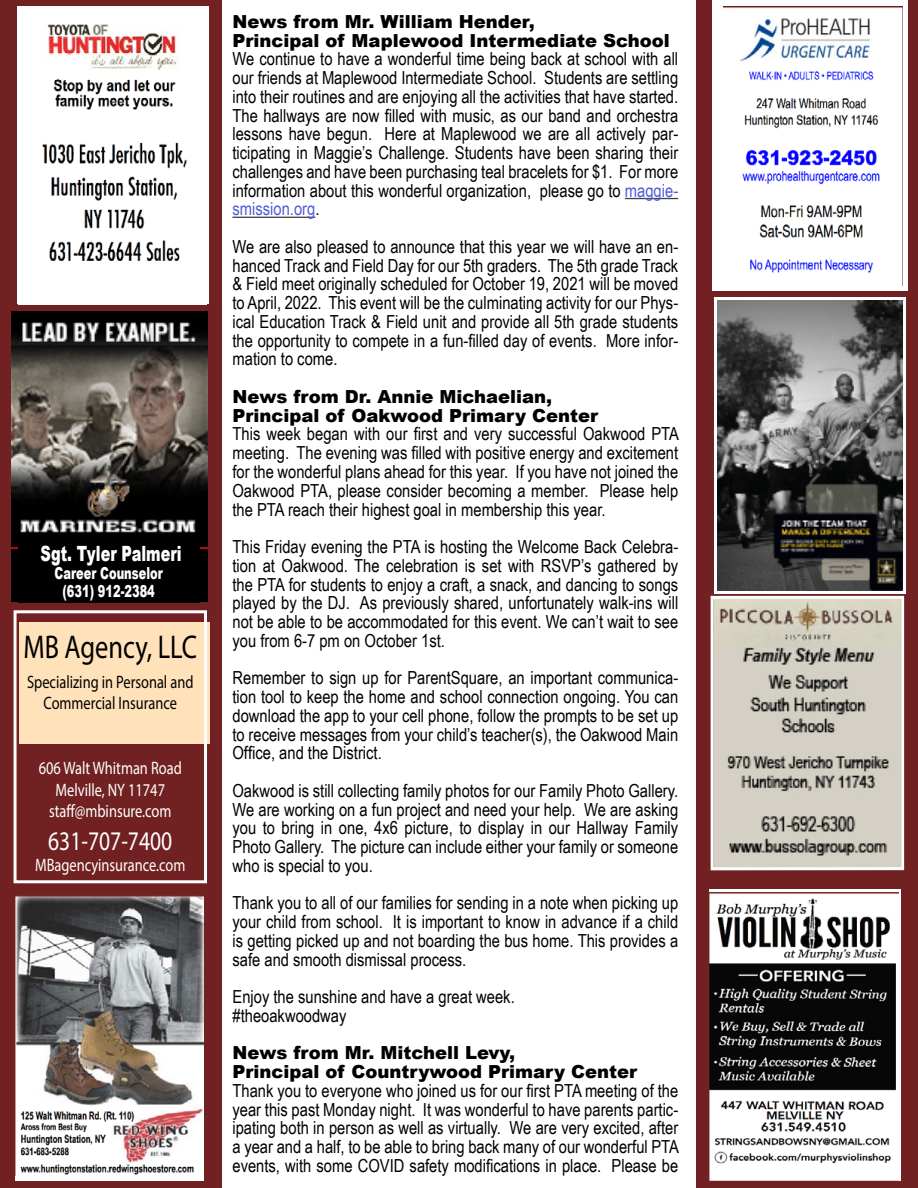
<style>
.page{position:relative;width:918px;height:1188px;background:#712121}
.page>*{position:absolute;margin:0;border:0;box-sizing:border-box;transform-origin:0 0}
.t1{font:33px "Myriad Pro";color:#000;scale:.8 1}
.t2{font:27px "Myriad Pro";color:#fff;scale:.8 1}
.t3{font:900 21px "Arial";color:#fff;scale:.69 1}
.t4{font:18px/18.8px "Arial Narrow";color:#000;text-align:justify}
.t5{font:900 18px/18.8px "Arial";color:#000}
.t6{font:18px/21.6px "Myriad Pro";color:#fff;text-align:center;scale:.8 1}
.t7{font:18px/21.6px "Myriad Pro";color:#000;text-align:center;scale:.8 1}
.t8{font:900 16.5px/18px "Arial";color:#fff;text-align:center;scale:.69 1}
.s1{color:#4f5cd6}
</style>
<div class="page">
<div style="left:222px;top:0;width:474px;height:1188px;background:#fff"></div>
<hr style="left:625px;top:198px;width:53px;height:1px;background:#444">
<hr style="left:232px;top:217px;width:83px;height:1px;background:#444">
<img style="left:715px;top:600px;width:185px;height:266px">
<div style="left:711px;top:596px;width:193px;height:274px;border:3px solid #fff"></div>
<div style="left:710px;top:889px;width:192px;height:292px;background:#fff"></div>
<img style="left:710px;top:893px;width:188px;height:288px">
<div style="left:20px;top:622px;width:190px;height:122px;background:#ffe2ba"></div>
<div style="left:14px;top:610px;width:193px;height:273px;border:3px solid #fff"></div>
<div style="left:15px;top:896px;width:189px;height:285px;background:#fff"></div>
<img style="left:16px;top:896px;width:187px;height:279px">
<div style="left:17px;top:6px;width:192px;height:298px;background:#fff"></div>
<img style="left:42px;top:24px;width:145px;height:237px">
<img style="left:718px;top:300px;width:184px;height:290px">
<div style="left:714px;top:296px;width:192px;height:298px;border:3px solid #fff"></div>
<div style="left:712px;top:0;width:196px;height:291px;background:#fff"></div>
<img style="left:723px;top:6px;width:179px;height:267px">
<img style="left:12px;top:312px;width:195px;height:289px">
<div style="left:18px;top:543px;width:181px;height:60px;background:#000"></div>
<p class="t3" style="left:41px;top:538px;width:206px">Sgt. Tyler Palmeri</p>
<p class="t8" style="left:55px;top:564px;width:159px">Career Counselor (631) 912-2384</p>
<h1 class="t1" style="left:23px;top:627px;width:218px">MB Agency, LLC</h1>
<p class="t7" style="left:27px;top:670px;width:209px">Specializing in Personal and<br>Commercial Insurance</p>
<p class="t6" style="left:39px;top:757px;width:180px">606 Walt Whitman Road<br>Melville, NY 11747 staff@mbinsure.com</p>
<h2 class="t2" style="left:48px;top:824px;width:157px">631-707-7400</h2>
<p class="t6" style="left:35px;top:854px;width:189px">MBagencyinsurance.com</p>
<p class="t5" style="left:232px;top:12px;width:439px">News from Mr. William Hender,<br>Principal of Maplewood Intermediate School</p>
<p class="t4" style="left:232px;top:49px;width:447px">We continue to have a wonderful time being back at school with all our friends at Maplewood Intermediate School. Students are settling into their routines and are enjoying all the activities that have started.<br>The hallways are now filled with music, as our band and orchestra lessons have begun. Here at Maplewood we are all actively par&shy;ticipating in Maggie’s Challenge. Students have been sharing their challenges and have been purchasing teal bracelets for $1. For more information about this wonderful organization, please go to <span class="s1">maggie&shy;smission.org</span>.</p>
<p class="t4" style="left:232px;top:237px;width:447px">We are also pleased to announce that this year we will have an en&shy;hanced Track and Field Day for our 5th graders. The 5th grade Track &amp; Field meet originally scheduled for October 19, 2021 will be moved to April, 2022. This event will be the culminating activity for our Phys&shy;ical Education Track &amp; Field unit and provide all 5th grade students the opportunity to compete in a fun-filled day of events. More infor&shy;mation to come.</p>
<p class="t5" style="left:232px;top:387px;width:367px">News from Dr. Annie Michaelian,<br>Principal of Oakwood Primary Center</p>
<p class="t4" style="left:232px;top:424px;width:448px">This week began with our first and very successful Oakwood PTA meeting. The evening was filled with positive energy and excitement for the wonderful plans ahead for this year. If you have not joined the Oakwood PTA, please consider becoming a member. Please help the PTA reach their highest goal in membership this year.</p>
<p class="t4" style="left:232px;top:537px;width:447px">This Friday evening the PTA is hosting the Welcome Back Celebra&shy;tion at Oakwood. The celebration is set with RSVP’s gathered by the PTA for students to enjoy a craft, a snack, and dancing to songs played by the DJ. As previously shared, unfortunately walk-ins will not be able to be accommodated for this event. We can’t wait to see you from 6-7 pm on October 1st.</p>
<p class="t4" style="left:232px;top:668px;width:447px">Remember to sign up for ParentSquare, an important communica&shy;tion tool to keep the home and school connection ongoing. You can download the app to your cell phone, follow the prompts to be set up to receive messages from your child’s teacher(s), the Oakwood Main Office, and the District.</p>
<p class="t4" style="left:232px;top:780px;width:447px">Oakwood is still collecting family photos for our Family Photo Gallery.<br>We are working on a fun project and need your help. We are asking you to bring in one, 4x6 picture, to display in our Hallway Family Photo Gallery. The picture can include either your family or someone who is special to you.</p>
<p class="t4" style="left:232px;top:893px;width:447px">Thank you to all of our families for sending in a note when picking up your child from school. It is important to know in advance if a child is getting picked up and not boarding the bus home. This provides a safe and smooth dismissal process.</p>
<p class="t4" style="left:232px;top:987px;width:284px">Enjoy the sunshine and have a great week. #theoakwoodway</p>
<p class="t5" style="left:232px;top:1043px;width:406px">News from Mr. Mitchell Levy,<br>Principal of Countrywood Primary Center</p>
<p class="t4" style="left:232px;top:1080px;width:448px">Thank you to everyone who joined us for our first PTA meeting of the year this past Monday night. It was wonderful to have parents partic&shy;ipating both in person as well as virtually. We are very excited, after a year and a half, to be able to bring back many of our wonderful PTA events, with some COVID safety modifications in place. Please be</p>
</div>
